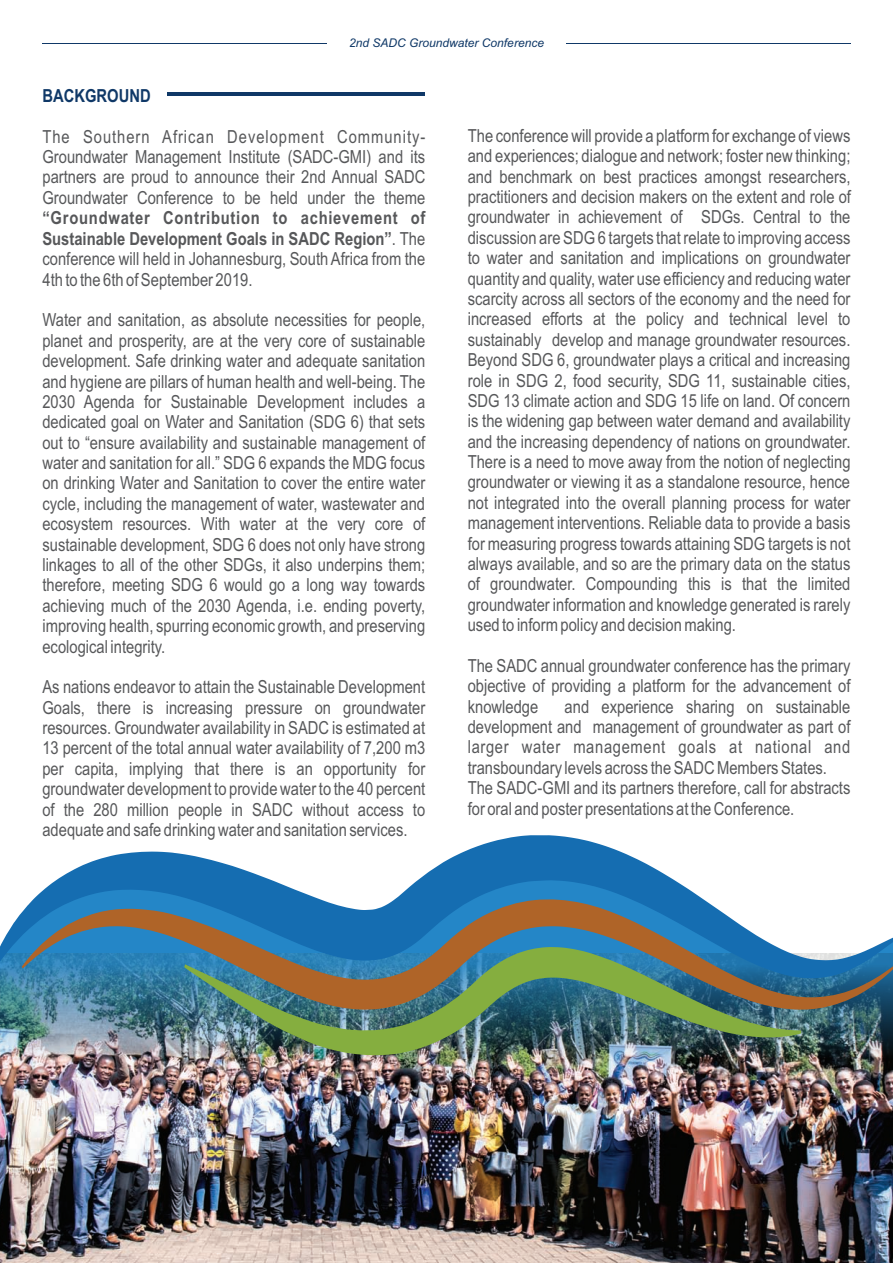
<style>
.page{position:relative;width:893px;height:1263px;background:#fff}
.page>*{position:absolute;margin:0;border:0;box-sizing:border-box;transform-origin:0 0}
.t1{font:18px/20.4px "Arial Narrow";color:#57585a;text-align:justify}
.t2{font:700 18px "Arial Narrow";color:#0f3867}
.t3{font:italic 12px "Arial";color:#0f3867}
.s1{font-weight:700}
</style>
<div class="page">
<img style="left:0;top:979px;width:893px;height:284px">
<hr style="left:168px;top:92px;width:257px;height:4px;background:#0f3867">
<hr style="left:42px;top:43px;width:285px;height:1px;background:#0f3867">
<hr style="left:566px;top:43px;width:284px;height:1px;background:#0f3867">
<svg style="left:22px;top:979px;width:871px;height:32px;background:#427186"></svg>
<svg style="left:0;top:835px;width:893px;height:144px"></svg>
<img style="left:184px;top:947px;width:617px;height:108px">
<p class="t3" style="left:349px;top:39px;width:196px">2nd SADC Groundwater Conference</p>
<p class="t2" style="left:42px;top:89px;width:110px">BACKGROUND</p>
<p class="t1" style="left:42px;top:128px;width:384px">The Southern African Development Community-Groundwater Management Institute (SADC-GMI) and its partners are proud to announce their 2nd Annual SADC Groundwater Conference to be held under the theme</p>
<p class="t1" style="left:42px;top:209px;width:384px"><span class="s1">“Groundwater Contribution to achievement of Sustainable Development Goals in SADC Region”</span>. The conference will held in Johannesburg, South Africa from the 4th to the 6th of September 2019.</p>
<p class="t1" style="left:42px;top:312px;width:384px">Water and sanitation, as absolute necessities for people, planet and prosperity, are at the very core of sustainable development. Safe drinking water and adequate sanitation and hygiene are pillars of human health and well-being. The 2030 Agenda for Sustainable Development includes a dedicated goal on Water and Sanitation (SDG 6) that sets out to “ensure availability and sustainable management of water and sanitation for all.” SDG 6 expands the MDG focus on drinking Water and Sanitation to cover the entire water cycle, including the management of water, wastewater and ecosystem resources. With water at the very core of sustainable development, SDG 6 does not only have strong linkages to all of the other SDGs, it also underpins them; therefore, meeting SDG 6 would go a long way towards achieving much of the 2030 Agenda, i.e. ending poverty, improving health, spurring economic growth, and preserving ecological integrity.</p>
<p class="t1" style="left:42px;top:678px;width:384px">As nations endeavor to attain the Sustainable Development Goals, there is increasing pressure on groundwater resources. Groundwater availability in SADC is estimated at 13 percent of the total annual water availability of 7,200 m3 per capita, implying that there is an opportunity for groundwater development to provide water to the 40 percent of the 280 million people in SADC without access to adequate and safe drinking water and sanitation services.</p>
<p class="t1" style="left:468px;top:127px;width:385px">The conference will provide a platform for exchange of views and experiences; dialogue and network; foster new thinking; and benchmark on best practices amongst researchers, practitioners and decision makers on the extent and role of groundwater in achievement of SDGs. Central to the discussion are SDG 6 targets that relate to improving access to water and sanitation and implications on groundwater quantity and quality, water use efficiency and reducing water scarcity across all sectors of the economy and the need for increased efforts at the policy and technical level to sustainably develop and manage groundwater resources.<br>Beyond SDG 6, groundwater plays a critical and increasing role in SDG 2, food security, SDG 11, sustainable cities, SDG 13 climate action and SDG 15 life on land. Of concern is the widening gap between water demand and availability and the increasing dependency of nations on groundwater.<br>There is a need to move away from the notion of neglecting groundwater or viewing it as a standalone resource, hence not integrated into the overall planning process for water management interventions. Reliable data to provide a basis for measuring progress towards attaining SDG targets is not always available, and so are the primary data on the status of groundwater. Compounding this is that the limited groundwater information and knowledge generated is rarely used to inform policy and decision making.</p>
<p class="t1" style="left:468px;top:657px;width:384px">The SADC annual groundwater conference has the primary objective of providing a platform for the advancement of knowledge</p>
<p class="t1" style="left:468px;top:698px;width:384px;text-align:left;text-indent:97px">and experience sharing on sustainable development and management of groundwater as part of larger water management goals at national and transboundary levels across the SADC Members States.<br>The SADC-GMI and its partners therefore, call for abstracts for oral and poster presentations at the Conference.</p>
</div>
